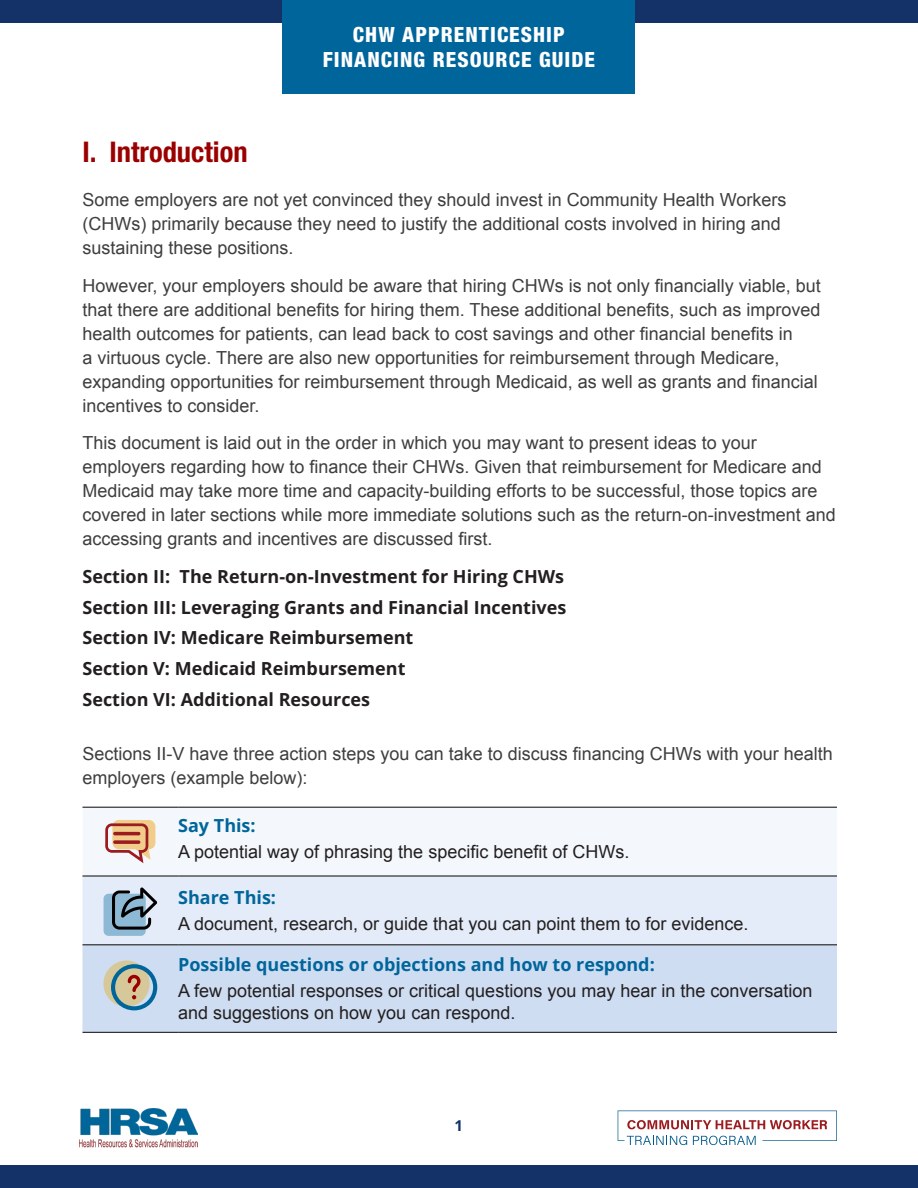
<style>
.page{position:relative;width:918px;height:1188px;background:#fff}
.page>*{position:absolute;margin:0;border:0;box-sizing:border-box;transform-origin:0 0}
.Heading_1{font:700 condensed 28.5px "Phvxrf Helvetica Neue LT Std";color:#9b0000}
.t1{font:800 condensed 21px/25.5px "Qtlndh Helvetica Neue LT Std";letter-spacing:.05em;color:#fff;text-align:center}
.t2{font:18px/24px "Gbqwfx Arial";color:#3e3e3f}
.t3{font:700 18px "Mykgpf Open Sans";color:#231f20}
.t4{font:18px/24px "Tjqslw Arial";color:#3e3e3f}
.t5{font:18px/21.6px "Tjqslw Arial";color:#231f20}
.t6{font:700 18px "Mykgpf Open Sans";color:#00659b}
.t7{font:18px "Gbqwfx Arial";color:#231f20}
.t8{font:700 15px "Mykgpf Open Sans";color:#143168}
.s1{font-family:"Tjqslw Arial"}
</style>
<div class="page">
<svg style="left:618px;top:1111px;width:219px;height:34px"></svg>
<img style="left:80px;top:1108px;width:117px;height:39px">
<div style="left:0;top:0;width:918px;height:22px;background:#143168"></div>
<div style="left:0;top:1166px;width:918px;height:22px;background:#143168"></div>
<div style="left:283px;top:0;width:352px;height:94px;background:#00659b"></div>
<div style="left:83px;top:808px;width:754px;height:67px;background:#f4f8fc"></div>
<div style="left:82px;top:877px;width:755px;height:67px;background:#e3ecf8"></div>
<div style="left:82px;top:945px;width:755px;height:87px;background:#ceddf2"></div>
<hr style="left:82px;top:807px;width:96px;height:1px;background:#231f20">
<hr style="left:178px;top:807px;width:659px;height:1px;background:#231f20">
<hr style="left:82px;top:875px;width:96px;height:2px;background:#231f20">
<hr style="left:178px;top:875px;width:659px;height:2px;background:#231f20">
<hr style="left:82px;top:944px;width:96px;height:1px;background:#231f20">
<hr style="left:178px;top:944px;width:659px;height:1px;background:#231f20">
<hr style="left:82px;top:1032px;width:96px;height:1px;background:#231f20">
<hr style="left:178px;top:1032px;width:659px;height:1px;background:#231f20">
<svg style="left:105px;top:820px;width:50px;height:43px"></svg>
<div style="left:104px;top:894px;width:42px;height:42px;background:#8db9d4;border-radius:5px"></div>
<svg style="left:112px;top:887px;width:45px;height:43px"></svg>
<svg style="left:103px;top:961px;width:54px;height:49px;background:#a5b0aa"></svg>
<p class="t1" style="left:323px;top:21px;width:274px">CHW APPRENTICESHIP<br>FINANCING RESOURCE GUIDE</p>
<h2 class="Heading_1" style="left:82px;top:135px;width:167px">I. Introduction</h2>
<p class="t4" style="left:82px;top:188px;width:705px">Some employers are not yet convinced they should invest in Community Health Workers (CHWs) primarily because they need to justify the additional costs involved in hiring and sustaining these positions.</p>
<p class="t2" style="left:82px;top:274px;width:740px">However, your employers should be aware that hiring CHWs is not only financially viable, but that there are additional benefits for hiring them. These additional benefits, such as improved health outcomes for patients, can lead back to cost savings and other financial benefits in<br>a virtuous cycle. There are also new opportunities for reimbursement through Medicare, expanding opportunities for reimbursement through Medicaid, as well as grants and financial <span class="s1">incentives to consider.</span></p>
<p class="t2" style="left:82px;top:431px;width:755px">This document is laid out in the order in which you may want to present ideas to your employers regarding how to finance their CHWs. Given that reimbursement for Medicare and Medicaid may take more time and capacity-building efforts to be successful, those topics are covered in later sections while more immediate solutions such as the return-on-investment and accessing grants and incentives are discussed first.</p>
<p class="t3" style="left:82px;top:564px;width:483px">Section II: The Return-on-Investment for Hiring CHWs</p>
<p class="t3" style="left:82px;top:594px;width:485px">Section III: Leveraging Grants and Financial Incentives</p>
<p class="t3" style="left:82px;top:625px;width:332px">Section IV: Medicare Reimbursement</p>
<p class="t3" style="left:82px;top:656px;width:325px">Section V: Medicaid Reimbursement</p>
<p class="t3" style="left:82px;top:686px;width:289px">Section VI: Additional Resources</p>
<p class="t2" style="left:82px;top:742px;width:752px">Sections II-V have three action steps you can take to discuss financing CHWs with your health <span class="s1">employers (example below):</span></p>
<p class="t6" style="left:178px;top:812px;width:79px">Say This:</p>
<p class="t7" style="left:178px;top:840px;width:453px">A potential way of phrasing the specific benefit of CHWs.</p>
<p class="t6" style="left:178px;top:885px;width:99px">Share This:</p>
<p class="t5" style="left:178px;top:913px;width:572px">A document, research, or guide that you can point them to for evidence.</p>
<p class="t6" style="left:178px;top:952px;width:478px">Possible questions or objections and how to respond:</p>
<p class="t5" style="left:178px;top:980px;width:636px">A few potential responses or critical questions you may hear in the conversation and suggestions on how you can respond.</p>
<p class="t8" style="left:455px;top:1115px;width:10px">1</p>
</div>
